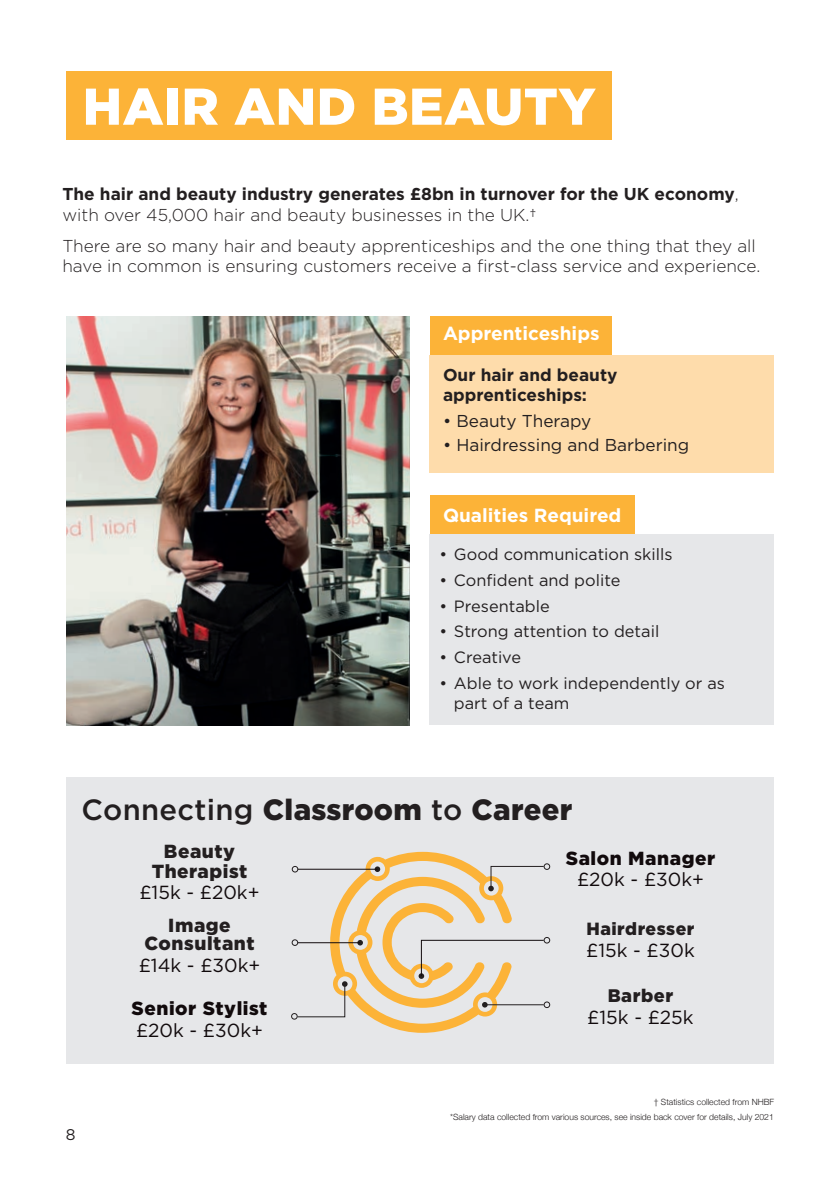
<style>
.page{position:relative;width:840px;height:1191px;background:#fff}
.page>*{position:absolute;margin:0;border:0;box-sizing:border-box;transform-origin:0 0}
.t1{font:900 51.6px "Gotham";letter-spacing:.01em;color:#fff}
.t2{font:900 29.2px "Gotham";letter-spacing:.01em;color:#231f20}
.t3{font:19px "Gotham";color:#110a0c}
.t4{font:700 19px "Gotham";color:#fff}
.t5{font:900 19px/20.2px "Gotham";letter-spacing:.03em;color:#231f20;text-align:center}
.t6{font:900 19px "Gotham";letter-spacing:.03em;color:#110a0c}
.t7{font:900 18.2px "Gotham";letter-spacing:.03em;color:#231f20}
.t8{font:900 17.6px "Gotham";letter-spacing:.03em;color:#231f20}
.t9{font:700 17.2px/20.6px "Gotham";color:#231f20}
.t10{font:300 17.2px/20.6px "Gotham";color:#231f20}
.t11{font:17.2px "Gotham";color:#231f20}
.t12{font:16.4px/19.6px "Gotham";color:#231f20}
.t13{font:15.4px "Gotham";color:#231f20}
.t14{font:300 8.6px "Helvetica Neue";color:#231f20}
.s1{font-weight:300}
.s2{font-weight:500}
</style>
<div class="page">
<div style="left:66px;top:777px;width:707px;height:286px;background:#e6e7e9"></div>
<img style="left:66px;top:316px;width:343px;height:409px">
<div style="left:66px;top:71px;width:545px;height:68px;background:#fcb338"></div>
<div style="left:429px;top:316px;width:182px;height:39px;background:#fcb338"></div>
<div style="left:429px;top:355px;width:344px;height:117px;background:#fedcab"></div>
<div style="left:429px;top:495px;width:205px;height:39px;background:#fcb338"></div>
<div style="left:429px;top:534px;width:344px;height:191px;background:#e6e7e9"></div>
<svg style="left:291px;top:852px;width:258px;height:180px"></svg>
<h1 class="t1" style="left:83px;top:71px;width:514px">HAIR AND BEAUTY</h1>
<p class="t9" style="left:62px;top:184px;width:677px">The hair and beauty industry generates £8bn in turnover for the UK economy<span class="s1">, with over 45,000 hair and beauty businesses in the UK.†</span></p>
<p class="t10" style="left:62px;top:235px;width:699px">There are so many hair and beauty apprenticeships and the one thing that they all have in common is ensuring customers receive a first-class service and experience.</p>
<p class="t4" style="left:443px;top:321px;width:158px">Apprenticeships</p>
<p class="t9" style="left:443px;top:364px;width:176px">Our hair and beauty apprenticeships:</p>
<p class="t11" style="left:443px;top:410px;width:150px">• Beauty Therapy</p>
<p class="t11" style="left:443px;top:434px;width:247px">• Hairdressing and Barbering</p>
<p class="t4" style="left:443px;top:503px;width:180px">Qualities Required</p>
<p class="t12" style="left:439px;top:544px;width:235px">• Good communication skills</p>
<p class="t12" style="left:439px;top:570px;width:182px">• Confident and polite</p>
<p class="t12" style="left:439px;top:595px;width:112px">• Presentable</p>
<p class="t12" style="left:439px;top:621px;width:221px">• Strong attention to detail</p>
<p class="t12" style="left:439px;top:647px;width:83px">• Creative</p>
<p class="t12" style="left:453px;top:673px;width:272px;text-indent:-15px">• Able to work independently or as part of a team</p>
<h2 class="t2" style="left:81px;top:789px;width:492px"><span class="s2">Connecting</span> Classroom <span class="s2">to</span> Career</h2>
<p class="t13" style="left:66px;top:1125px;width:11px">8</p>
<p class="t5" style="left:152px;top:840px;width:97px">Beauty<br>Therapist</p>
<p class="t3" style="left:139px;top:880px;width:122px">£15k - £20k+</p>
<p class="t5" style="left:144px;top:915px;width:112px;line-height:18.6px">Image<br>Consultant</p>
<p class="t3" style="left:139px;top:953px;width:123px">£14k - £30k+</p>
<p class="t6" style="left:131px;top:995px;width:137px">Senior Stylist</p>
<p class="t3" style="left:136px;top:1018px;width:128px">£20k - £30k+</p>
<p class="t6" style="left:565px;top:845px;width:151px">Salon Manager</p>
<p class="t3" style="left:576px;top:867px;width:128px">£20k - £30k+</p>
<p class="t8" style="left:586px;top:916px;width:109px">Hairdresser</p>
<p class="t3" style="left:586px;top:938px;width:110px">£15k - £30k</p>
<p class="t7" style="left:607px;top:983px;width:67px">Barber</p>
<p class="t3" style="left:587px;top:1005px;width:108px">£15k - £25k</p>
<p class="t14" style="left:653px;top:1095px;width:122px">† Statistics collected from NHBF</p>
<p class="t14" style="left:450px;top:1109px;width:325px">*Salary data collected from various sources, see inside back cover for details, July 2021</p>
</div>
